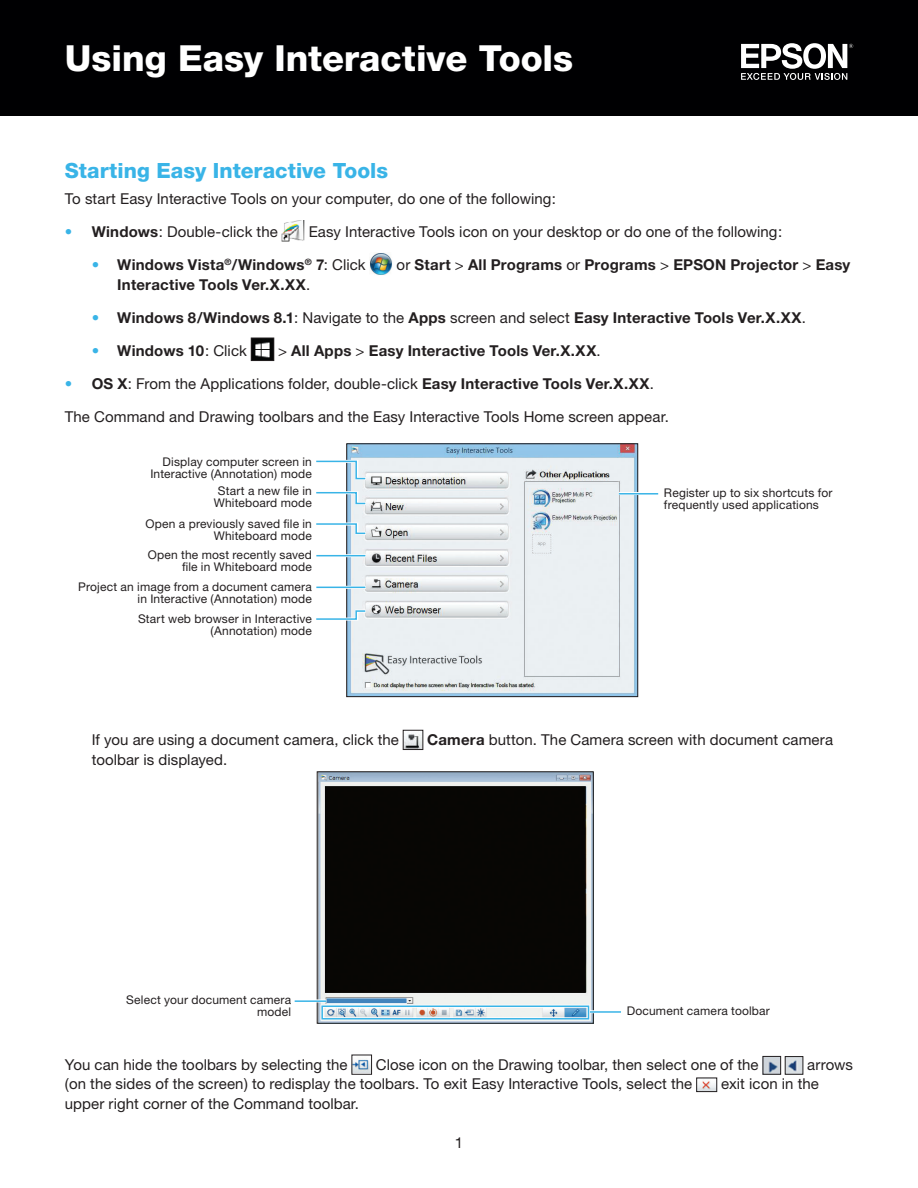
<style>
.page{position:relative;width:918px;height:1188px;background:#fff}
.page>*{position:absolute;margin:0;border:0;box-sizing:border-box;transform-origin:0 0}
.t1{font:800 36px "Helvetica Neue";color:#fff}
.Head_A{font:800 21px "Helvetica Neue";color:#39b4e7}
.body_text{font:15px "Helvetica Neue";letter-spacing:.005em;color:#231f20}
.Bullet_text{font:700 15px "Helvetica Neue";letter-spacing:.015em;color:#231f20}
.Bullet_text-2{font:15px "Helvetica Neue";letter-spacing:.005em;color:#231f20}
.t2{font:12px/12px "Helvetica Neue";letter-spacing:.015em;color:#231f20;text-align:right}
.s1{color:#39b4e7}
.s2{font-weight:700}
.s3{font-weight:400;color:#39b4e7}
.s4{font-weight:400}
</style>
<div class="page">
<div style="left:0;top:0;width:918px;height:116px;background:#000002"></div>
<img style="left:282px;top:221px;width:23px;height:20px">
<img style="left:370px;top:253px;width:22px;height:22px">
<img style="left:253px;top:340px;width:19px;height:19px">
<div style="left:251px;top:338px;width:23px;height:23px;border:1px solid #231f20"></div>
<img style="left:348px;top:446px;width:288px;height:249px">
<div style="left:346px;top:444px;width:292px;height:253px;border:1px solid #231f20"></div>
<hr style="left:619px;top:492px;width:39px;height:3px;background:#fff">
<hr style="left:619px;top:493px;width:39px;height:2px;background:#39b4e7">
<hr style="left:317px;top:554px;width:49px;height:3px;background:#fff">
<hr style="left:317px;top:586px;width:49px;height:3px;background:#fff">
<svg style="left:316px;top:458px;width:53px;height:24px"></svg>
<svg style="left:316px;top:490px;width:53px;height:16px"></svg>
<svg style="left:316px;top:521px;width:53px;height:15px"></svg>
<hr style="left:316px;top:555px;width:49px;height:1px;background:#39b4e7">
<svg style="left:316px;top:608px;width:53px;height:14px"></svg>
<hr style="left:316px;top:587px;width:49px;height:1px;background:#39b4e7">
<img style="left:405px;top:733px;width:16px;height:15px">
<div style="left:403px;top:730px;width:20px;height:20px;border:1px solid #231f20"></div>
<img style="left:319px;top:774px;width:272px;height:247px">
<hr style="left:589px;top:1010px;width:32px;height:3px;background:#fff">
<hr style="left:295px;top:999px;width:31px;height:3px;background:#fff">
<hr style="left:589px;top:1011px;width:32px;height:2px;background:#39b4e7">
<hr style="left:295px;top:1000px;width:31px;height:2px;background:#39b4e7">
<div style="left:321px;top:1005px;width:269px;height:15px;border:3px solid #fff"></div>
<div style="left:321px;top:1005px;width:268px;height:15px;border:2px solid #39b4e7"></div>
<img style="left:354px;top:1058px;width:16px;height:14px">
<img style="left:765px;top:1058px;width:14px;height:14px">
<div style="left:763px;top:1056px;width:18px;height:18px;border:1px solid #231f20"></div>
<img style="left:787px;top:1058px;width:14px;height:14px">
<div style="left:785px;top:1056px;width:18px;height:18px;border:1px solid #231f20"></div>
<img style="left:698px;top:1081px;width:17px;height:9px">
<div style="left:696px;top:1078px;width:21px;height:14px;border:1px solid #231f20"></div>
<svg style="left:741px;top:43px;width:112px;height:37px"></svg>
<p class="t1" style="left:65px;top:37px;width:510px">Using Easy Interactive Tools</p>
<p class="Head_A" style="left:65px;top:158px;width:325px">Starting Easy Interactive Tools</p>
<p class="body_text" style="left:65px;top:190px;width:493px">To start Easy Interactive Tools on your computer, do one of the following:</p>
<p class="Bullet_text-2" style="left:65px;top:223px;width:215px"><span class="s1">•</span> <span class="s2">Windows</span>: Double-click the</p>
<p class="Bullet_text-2" style="left:309px;top:223px;width:475px">Easy Interactive Tools icon on your desktop or do one of the following:</p>
<p class="Bullet_text" style="left:92px;top:256px;width:275px"><span class="s3">•</span> Windows Vista<sup>®</sup>/Windows<sup>®</sup> 7<span class="s4">: Click</span></p>
<p class="Bullet_text" style="left:397px;top:256px;width:455px"><span class="s4">or</span> Start <span class="s4">&gt;</span> All Programs <span class="s4">or</span> Programs <span class="s4">&gt;</span> EPSON Projector <span class="s4">&gt;</span> Easy</p>
<p class="Bullet_text" style="left:117px;top:275px;width:195px">Interactive Tools Ver.X.XX<span class="s4">.</span></p>
<p class="Bullet_text" style="left:92px;top:308px;width:716px"><span class="s3">•</span> Windows 8/Windows 8.1<span class="s4">: Navigate to the</span> Apps <span class="s4">screen and select</span> Easy Interactive Tools Ver.X.XX<span class="s4">.</span></p>
<p class="Bullet_text" style="left:92px;top:341px;width:157px"><span class="s3">•</span> Windows 10<span class="s4">: Click</span></p>
<p class="Bullet_text" style="left:278px;top:341px;width:324px"><span class="s4">&gt;</span> All Apps <span class="s4">&gt;</span> Easy Interactive Tools Ver.X.XX<span class="s4">.</span></p>
<p class="Bullet_text-2" style="left:65px;top:375px;width:591px"><span class="s1">•</span> <span class="s2">OS X</span>: From the Applications folder, double-click <span class="s2">Easy Interactive Tools Ver.X.XX</span>.</p>
<p class="body_text" style="left:65px;top:408px;width:606px">The Command and Drawing toolbars and the Easy Interactive Tools Home screen appear.</p>
<p class="t2" style="left:150px;top:456px;width:163px">Display computer screen in<br>Interactive (Annotation) mode</p>
<p class="t2" style="left:146px;top:517px;width:168px">Open a previously saved file in<br>Whiteboard mode</p>
<p class="t2" style="left:214px;top:485px;width:100px;text-align:center">Start a new file in<br>Whiteboard mode</p>
<p class="t2" style="left:664px;top:486px;width:170px;text-align:left">Register up to six shortcuts for frequently used applications</p>
<p class="t2" style="left:148px;top:549px;width:165px">Open the most recently saved file in Whiteboard mode</p>
<p class="t2" style="left:78px;top:581px;width:235px">Project an image from a document camera in Interactive (Annotation) mode</p>
<p class="t2" style="left:138px;top:612px;width:175px">Start web browser in Interactive (Annotation) mode</p>
<p class="body_text" style="left:92px;top:731px;width:309px">If you are using a document camera, click the</p>
<p class="body_text" style="left:427px;top:731px;width:407px"><span class="s2">Camera</span> button. The Camera screen with document camera</p>
<p class="body_text" style="left:92px;top:750px;width:137px">toolbar is displayed.</p>
<p class="t2" style="left:126px;top:994px;width:166px">Select your document camera model</p>
<p class="t2" style="left:627px;top:1005px;width:145px">Document camera toolbar</p>
<p class="body_text" style="left:65px;top:1056px;width:284px">You can hide the toolbars by selecting the</p>
<p class="body_text" style="left:376px;top:1056px;width:384px">Close icon on the Drawing toolbar, then select one of the</p>
<p class="body_text" style="left:807px;top:1056px;width:47px">arrows</p>
<p class="body_text" style="left:65px;top:1075px;width:629px">(on the sides of the screen) to redisplay the toolbars. To exit Easy Interactive Tools, select the</p>
<p class="body_text" style="left:721px;top:1075px;width:99px">exit icon in the</p>
<p class="body_text" style="left:65px;top:1095px;width:296px">upper right corner of the Command toolbar.</p>
<p class="body_text" style="left:455px;top:1134px;width:10px">1</p>
</div>
